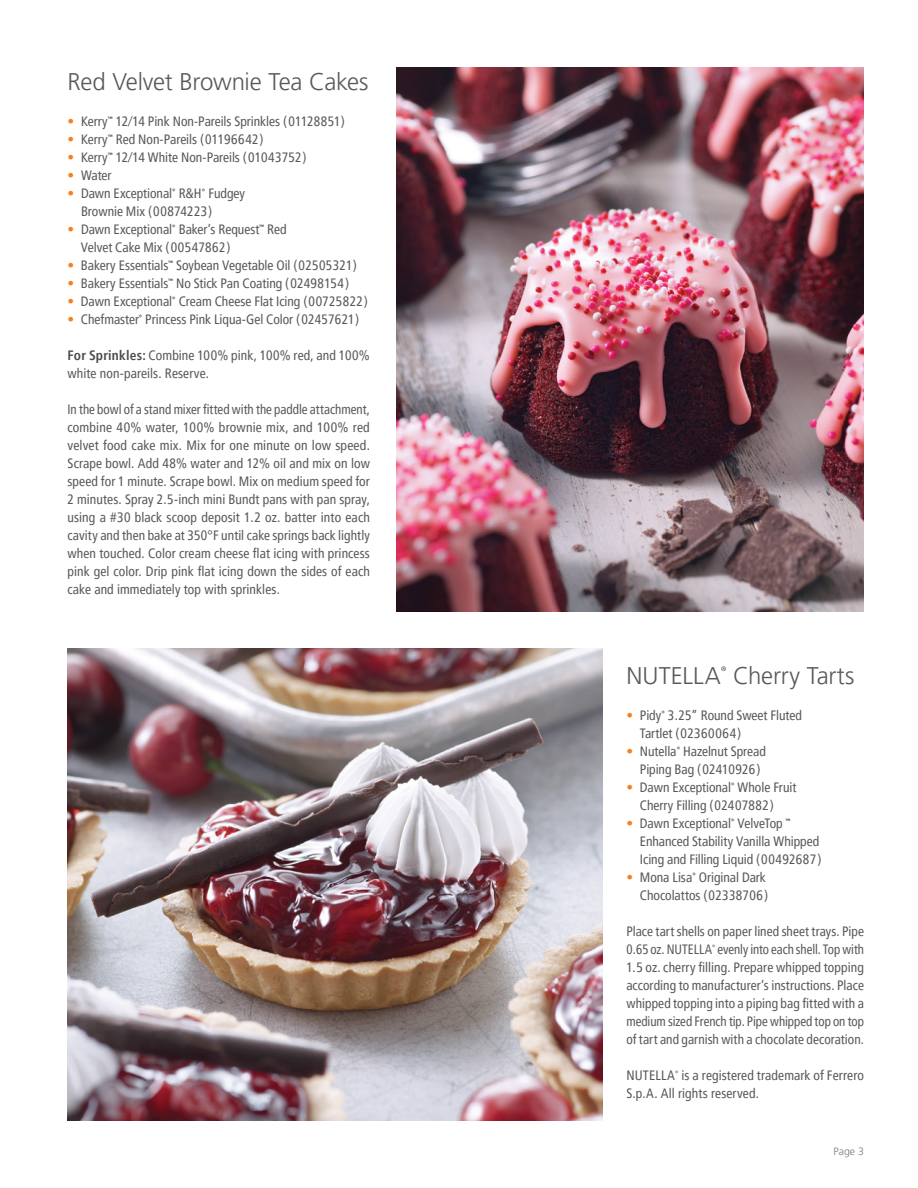
<style>
.page{position:relative;width:918px;height:1188px;background:#fff}
.page>*{position:absolute;margin:0;border:0;box-sizing:border-box;transform-origin:0 0}
.t1{font:300 24px "Frutiger LT Pro";letter-spacing:-.01em;color:#58595b}
.t2{font:condensed 13.5px/18px "Frutiger LT Pro";color:#58595b}
.t3{font:condensed 13.5px/18px "Frutiger LT Pro";color:#58595b;text-align:justify;scale:.96 1}
.t4{font:300 10.5px "Frutiger LT Pro";color:#77787b}
.s1{color:#f58220}
.s2{font-weight:700;color:#4d4d4f}
</style>
<div class="page">
<img style="left:397px;top:68px;width:467px;height:544px">
<img style="left:68px;top:648px;width:535px;height:472px">
<h1 class="t1" style="left:68px;top:68px;width:302px">Red Velvet Brownie Tea Cakes</h1>
<p class="t2" style="left:68px;top:112px;width:279px"><span class="s1">•</span> Kerry<sup>™</sup> 12/14 Pink Non-Pareils Sprinkles (01128851)</p>
<p class="t2" style="left:68px;top:130px;width:198px"><span class="s1">•</span> Kerry<sup>™</sup> Red Non-Pareils (01196642)</p>
<p class="t2" style="left:68px;top:148px;width:241px"><span class="s1">•</span> Kerry<sup>™</sup> 12/14 White Non-Pareils (01043752)</p>
<p class="t2" style="left:68px;top:166px;width:46px"><span class="s1">•</span> Water</p>
<p class="t2" style="left:81px;top:184px;width:166px;text-indent:-14px"><span class="s1">•</span> Dawn Exceptional<sup>®</sup> R&amp;H<sup>®</sup> Fudgey<br>Brownie Mix (00874223)</p>
<p class="t2" style="left:81px;top:220px;width:207px;text-indent:-13px"><span class="s1">•</span> Dawn Exceptional<sup>®</sup> Baker’s Request<sup>™</sup> Red<br>Velvet Cake Mix (00547862)</p>
<p class="t2" style="left:67px;top:256px;width:291px"><span class="s1">•</span> Bakery Essentials<sup>™</sup> Soybean Vegetable Oil (02505321)</p>
<p class="t2" style="left:67px;top:274px;width:283px"><span class="s1">•</span> Bakery Essentials<sup>™</sup> No Stick Pan Coating (02498154)</p>
<p class="t2" style="left:67px;top:292px;width:302px"><span class="s1">•</span> Dawn Exceptional<sup>®</sup> Cream Cheese Flat Icing (00725822)</p>
<p class="t2" style="left:67px;top:310px;width:293px"><span class="s1">•</span> Chefmaster<sup>®</sup> Princess Pink Liqua-Gel Color (02457621)</p>
<p class="t2" style="left:68px;top:346px;width:304px"><span class="s2">For Sprinkles:</span> Combine 100% pink, 100% red, and 100% white non-pareils. Reserve.</p>
<p class="t3" style="left:68px;top:400px;width:317px">In the bowl of a stand mixer fitted with the paddle attachment, combine 40% water, 100% brownie mix, and 100% red velvet food cake mix. Mix for one minute on low speed.<br>Scrape bowl. Add 48% water and 12% oil and mix on low speed for 1 minute. Scrape bowl. Mix on medium speed for 2 minutes. Spray 2.5-inch mini Bundt pans with pan spray, using a #30 black scoop deposit 1.2 oz. batter into each cavity and then bake at 350°F until cake springs back lightly when touched. Color cream cheese flat icing with princess pink gel color. Drip pink flat icing down the sides of each cake and immediately top with sprinkles.</p>
<h1 class="t1" style="left:626px;top:662px;width:230px">NUTELLA<sup>®</sup> Cherry Tarts</h1>
<p class="t2" style="left:640px;top:706px;width:164px;text-indent:-13px"><span class="s1">•</span> Pidy<sup>®</sup> 3.25” Round Sweet Fluted<br>Tartlet (02360064)</p>
<p class="t2" style="left:640px;top:742px;width:128px;text-indent:-14px"><span class="s1">•</span> Nutella<sup>®</sup> Hazelnut Spread<br>Piping Bag (02410926)</p>
<p class="t2" style="left:640px;top:778px;width:158px;text-indent:-13px"><span class="s1">•</span> Dawn Exceptional<sup>®</sup> Whole Fruit<br>Cherry Filling (02407882)</p>
<p class="t2" style="left:640px;top:814px;width:183px;text-indent:-14px"><span class="s1">•</span> Dawn Exceptional<sup>®</sup> VelveTop <sup>™<br></sup>Enhanced Stability Vanilla Whipped<br>Icing and Filling Liquid (00492687)</p>
<p class="t2" style="left:626px;top:868px;width:143px;text-align:right"><span class="s1">•</span> Mona Lisa<sup>®</sup> Original Dark<br>Chocolattos (02338706)</p>
<p class="t2" style="left:626px;top:922px;width:239px;text-align:justify">Place tart shells on paper lined sheet trays. Pipe 0.65 oz. NUTELLA<sup>®</sup> evenly into each shell. Top with 1.5 oz. cherry filling. Prepare whipped topping according to manufacturer’s instructions. Place whipped topping into a piping bag fitted with a medium sized French tip. Pipe whipped top on top of tart and garnish with a chocolate decoration.</p>
<p class="t2" style="left:626px;top:1066px;width:239px">NUTELLA<sup>®</sup> is a registered trademark of Ferrero<br>S.p.A. All rights reserved.</p>
<p class="t4" style="left:834px;top:1145px;width:32px">Page 3</p>
</div>
